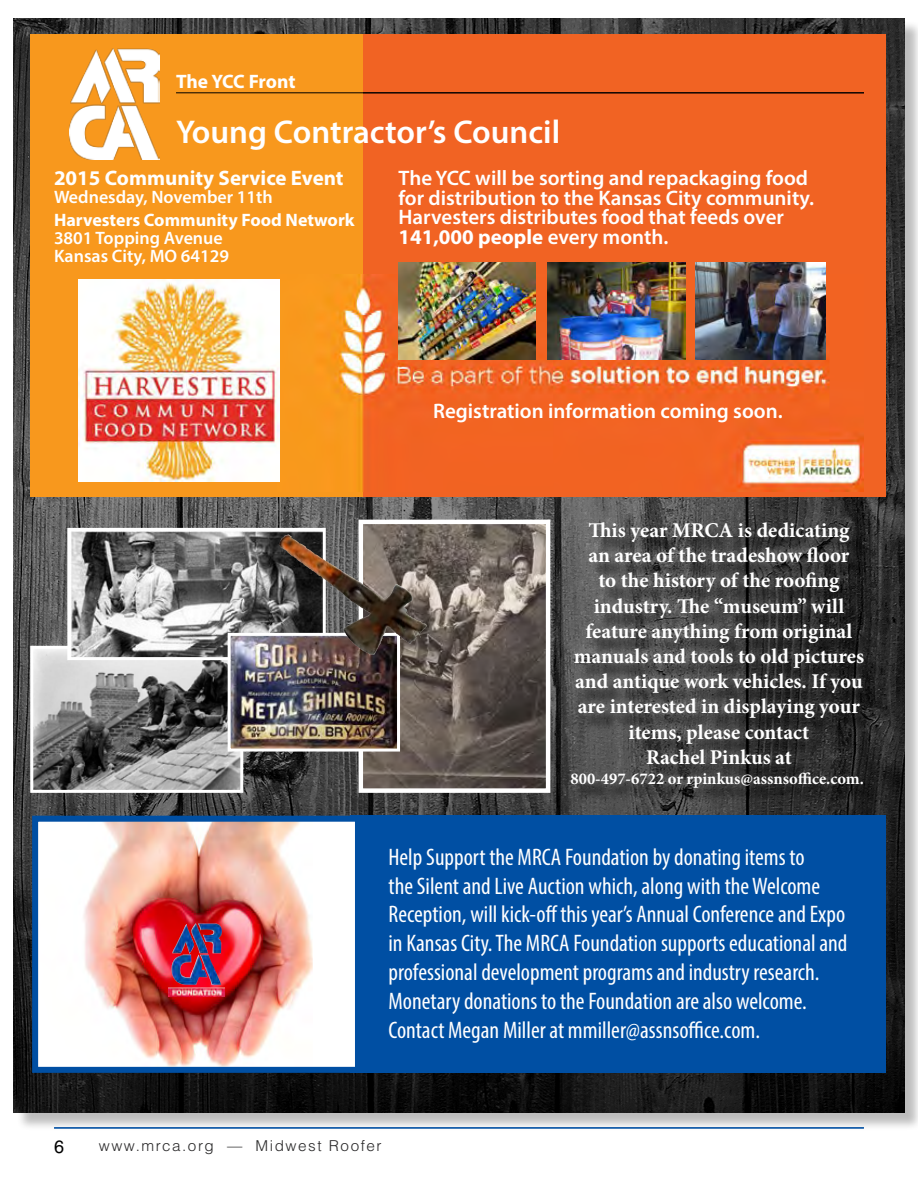
<style>
.page{position:relative;width:918px;height:1188px;background:#fff}
.page>*{position:absolute;margin:0;border:0;box-sizing:border-box;transform-origin:0 0}
.t1{font:600 33px "Myriad Pro";color:#fff}
.t2{font:condensed 24px/28.8px "Myriad Pro";color:#fff}
.t3{font:700 21px/25.2px "Minion Pro";color:#fff;text-align:center}
.t4{font:600 21px/19.5px "Myriad Pro";color:#fff}
.t5{font:700 21px "Myriad Pro";color:#fff}
.t6{font:700 19.5px "Myriad Pro";letter-spacing:-.01em;color:#fff}
.t7{font:600 18px/18px "Myriad Pro";color:#fff}
.t8{font:700 18px "Myriad Pro";color:#fff}
.t9{font:18px "Helvetica LT Std";color:#000}
.t10{font:700 16.5px "Minion Pro";color:#fff}
.t11{font:300 15px "Helvetica LT Std";letter-spacing:.1em;color:#292829}
.s1{font-weight:700}
</style>
<div class="page">
<div style="left:16px;top:21px;width:902px;height:1110px;background:#000;opacity:.26"></div>
<img style="left:14px;top:18px;width:890px;height:1094px">
<div style="left:363px;top:35px;width:523px;height:462px;background:#f16323"></div>
<hr style="left:54px;top:1127px;width:810px;height:2px;background:#004fa3">
<div style="left:30px;top:35px;width:333px;height:462px;background:#f8981d"></div>
<img style="left:334px;top:274px;width:530px;height:217px">
<img style="left:79px;top:279px;width:201px;height:203px">
<hr style="left:176px;top:93px;width:688px;height:1px;background:#000">
<img style="left:547px;top:262px;width:138px;height:98px">
<img style="left:696px;top:262px;width:129px;height:97px">
<img style="left:399px;top:262px;width:136px;height:98px">
<img style="left:69px;top:49px;width:91px;height:111px">
<div style="left:574px;top:525px;width:308px;height:281px;background:#000;opacity:.75"></div>
<svg style="left:356px;top:517px;width:197px;height:278px;background:#756c66"></svg>
<img style="left:29px;top:526px;width:373px;height:268px">
<img style="left:278px;top:536px;width:149px;height:119px">
<div style="left:350px;top:816px;width:536px;height:257px;background:#004fa3"></div>
<img style="left:29px;top:813px;width:335px;height:263px">
<img style="left:168px;top:923px;width:57px;height:74px">
<p class="t6" style="left:176px;top:69px;width:121px">The YCC Front</p>
<h1 class="t1" style="left:176px;top:111px;width:386px">Young Contractor’s Council</h1>
<p class="t4" style="left:399px;top:168px;width:417px">The YCC will be sorting and repackaging food for distribution to the Kansas City community.<br>Harvesters distributes food that feeds over <span class="s1">141,000 people</span> every month.</p>
<p class="t5" style="left:54px;top:165px;width:291px">2015 Community Service Event</p>
<p class="t7" style="left:54px;top:188px;width:220px">Wednesday, November 11th</p>
<p class="t8" style="left:54px;top:208px;width:302px">Harvesters Community Food Network</p>
<p class="t7" style="left:54px;top:228px;width:177px">3801 Topping Avenue<br>Kansas City, MO 64129</p>
<p class="t4" style="left:433px;top:400px;width:351px">Registration information coming soon.</p>
<p class="t3" style="left:574px;top:517px;width:292px">This year MRCA is dedicating<br>an area of the tradeshow floor<br>to the history of the roofing industry. The “museum” will feature anything from original manuals and tools to old pictures and antique work vehicles. If you are interested in displaying your items, please contact<br>Rachel Pinkus at</p>
<p class="t10" style="left:571px;top:767px;width:295px">800-497-6722 or rpinkus@assnsoffice.com.</p>
<p class="t2" style="left:389px;top:842px;width:460px">Help Support the MRCA Foundation by donating items to<br>the Silent and Live Auction which, along with the Welcome Reception, will kick-off this year’s Annual Conference and Expo in Kansas City. The MRCA Foundation supports educational and professional development programs and industry research.<br>Monetary donations to the Foundation are also welcome.<br>Contact Megan Miller at mmiller@assnsoffice.com.</p>
<p class="t9" style="left:54px;top:1136px;width:12px">6</p>
<p class="t11" style="left:99px;top:1136px;width:284px">www.mrca.org — Midwest Roofer</p>
</div>
